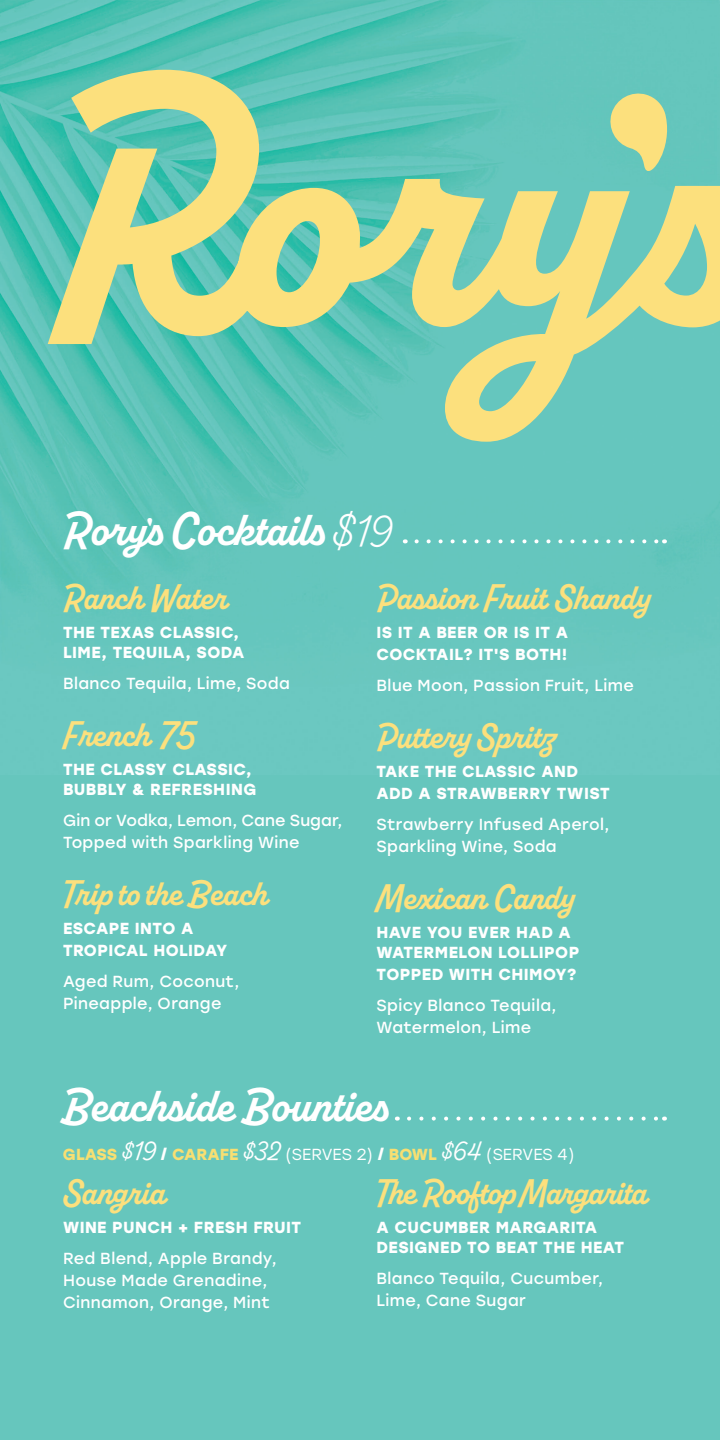
<style>
.page{position:relative;width:720px;height:1440px;background:#fff}
.page>*{position:absolute;margin:0;border:0;box-sizing:border-box;transform-origin:0 0}
.t1{font:700 48px "Alkaline";color:#fff}
.t2{font:700 36px "Alkaline";color:#fce07d}
.t3{font:700 36px "Alkaline";letter-spacing:-.02em;color:#fce07d}
.t4{font:16px/22px "Stolzl";letter-spacing:.025em;color:#fff}
.t5{font:700 16px/20px "Stolzl";letter-spacing:.025em;color:#fff}
.t6{font:16px "Stolzl";color:#fff}
.s1{font-weight:400}
.s2{font-weight:400;font-size:40px}
.s3{font-weight:700;color:#f8df72}
.s4{font-family:"Alkaline";font-weight:500;font-size:24px}
.s5{font-weight:700}
</style>
<div class="page">
<div style="left:0;top:758px;width:720px;height:682px;background:#66c6bd"></div>
<img style="left:0;top:0;width:720px;height:758px">
<svg style="left:48px;top:70px;width:672px;height:372px;background:#8ecca5"></svg>
<svg style="left:417px;top:539px;width:241px;height:4px"></svg>
<svg style="left:409px;top:1117px;width:249px;height:4px"></svg>
<svg style="left:147px;top:518px;width:5px;height:8px"></svg>
<h1 class="t1" style="left:63px;top:500px;width:330px">Rorys Cocktails <span class="s1">$</span><span class="s2">19</span></h1>
<h2 class="t2" style="left:63px;top:576px;width:167px">Ranch Water</h2>
<p class="t5" style="left:63px;top:622px;width:183px">THE TEXAS CLASSIC,<br>LIME, TEQUILA, SODA</p>
<p class="t4" style="left:63px;top:672px;width:228px">Blanco Tequila, Lime, Soda</p>
<h2 class="t2" style="left:63px;top:713px;width:135px">French 75</h2>
<p class="t5" style="left:63px;top:759px;width:195px">THE CLASSY CLASSIC,<br>BUBBLY &amp; REFRESHING</p>
<p class="t4" style="left:63px;top:809px;width:281px">Gin or Vodka, Lemon, Cane Sugar,<br>Topped with Sparkling Wine</p>
<h2 class="t2" style="left:63px;top:872px;width:206px">Trip to the Beach</h2>
<p class="t5" style="left:63px;top:917px;width:166px;line-height:22px">ESCAPE INTO A<br>TROPICAL HOLIDAY</p>
<p class="t4" style="left:63px;top:970px;width:178px">Aged Rum, Coconut,<br>Pineapple, Orange</p>
<h2 class="t2" style="left:376px;top:576px;width:274px">Passion Fruit Shandy</h2>
<p class="t5" style="left:376px;top:621px;width:193px;line-height:22px">IS IT A BEER OR IS IT A<br>COCKTAIL? IT'S BOTH!</p>
<p class="t4" style="left:376px;top:674px;width:259px">Blue Moon, Passion Fruit, Lime</p>
<h2 class="t2" style="left:376px;top:715px;width:178px">Puttery Spritz</h2>
<p class="t5" style="left:376px;top:760px;width:235px;line-height:22px">TAKE THE CLASSIC AND<br>ADD A STRAWBERRY TWIST</p>
<p class="t4" style="left:376px;top:813px;width:235px">Strawberry Infused Aperol,<br>Sparkling Wine, Soda</p>
<h2 class="t2" style="left:376px;top:876px;width:198px">Mexican Candy</h2>
<p class="t5" style="left:376px;top:922px;width:204px">HAVE YOU EVER HAD A<br>WATERMELON LOLLIPOP</p>
<p class="t5" style="left:376px;top:964px;width:201px">TOPPED WITH CHIMOY?</p>
<p class="t4" style="left:376px;top:994px;width:182px">Spicy Blanco Tequila,<br>Watermelon, Lime</p>
<h1 class="t1" style="left:63px;top:1076px;width:325px">Beachside Bounties</h1>
<p class="t6" style="left:63px;top:1144px;width:513px"><span class="s3">GLASS</span> <span class="s4">$19</span> <span class="s5">/</span> <span class="s3">CARAFE</span> <span class="s4">$32</span> (SERVES 2) <span class="s5">/</span> <span class="s3">BOWL</span> <span class="s4">$64</span> (SERVES 4)</p>
<h2 class="t2" style="left:63px;top:1170px;width:104px">Sangria</h2>
<p class="t5" style="left:63px;top:1216px;width:240px">WINE PUNCH + FRESH FRUIT</p>
<p class="t4" style="left:63px;top:1247px;width:215px">Red Blend, Apple Brandy,<br>House Made Grenadine,<br>Cinnamon, Orange, Mint</p>
<h2 class="t3" style="left:376px;top:1170px;width:273px">The Rooftop Margarita</h2>
<p class="t5" style="left:376px;top:1216px;width:249px">A CUCUMBER MARGARITA<br>DESIGNED TO BEAT THE HEAT</p>
<p class="t4" style="left:376px;top:1267px;width:228px">Blanco Tequila, Cucumber,<br>Lime, Cane Sugar</p>
</div>
